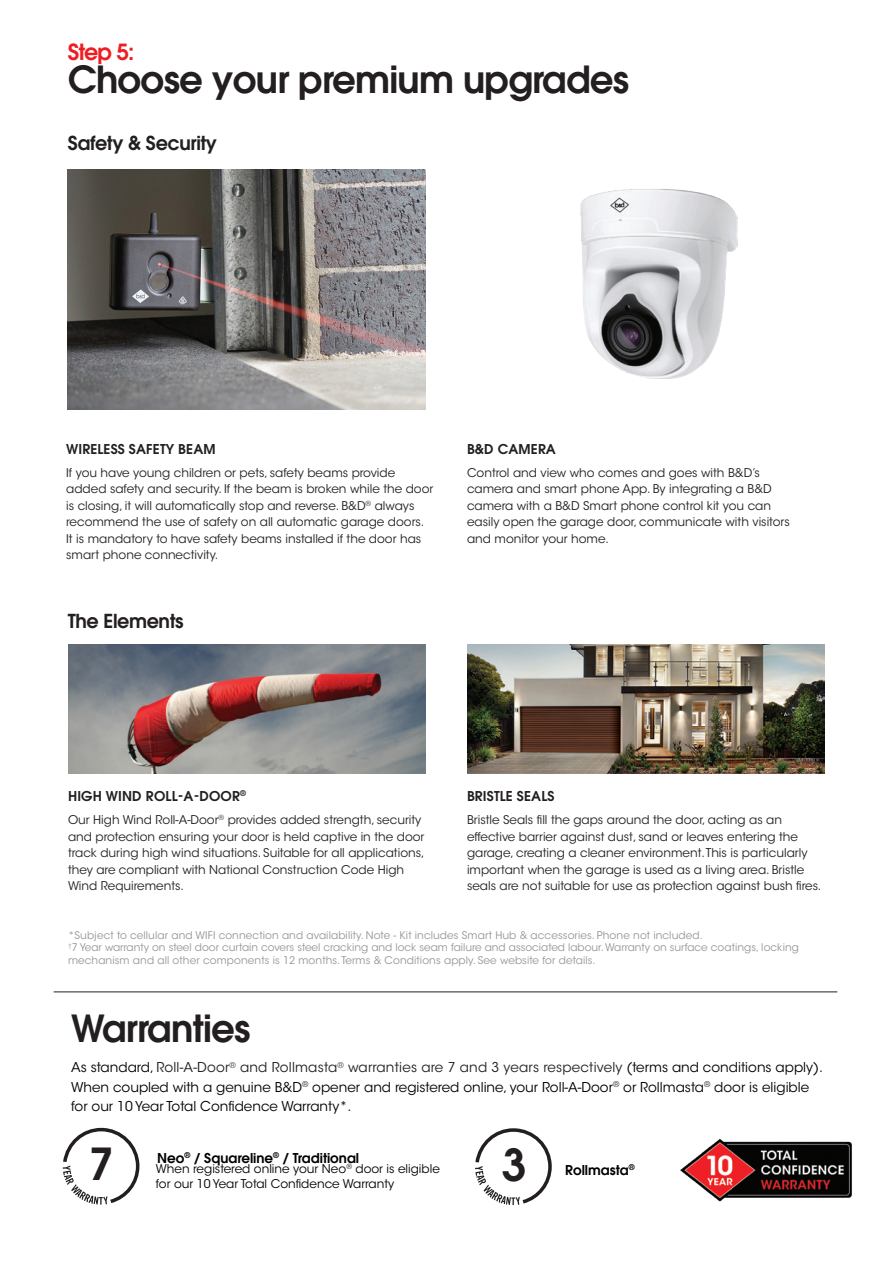
<style>
.page{position:relative;width:893px;height:1263px;background:#fff}
.page>*{position:absolute;margin:0;border:0;box-sizing:border-box;transform-origin:0 0}
.t1{font:600 43.8px "ITC Avant Garde Pro";color:#231f20}
.t2{font:600 37.2px "ITC Avant Garde Pro";letter-spacing:-.02em;color:#231f20}
.t3{font:600 22.2px "ITC Avant Garde Pro";color:#ee1d23}
.t4{font:600 19.2px "ITC Avant Garde Pro";letter-spacing:-.02em;color:#231f20}
.t5{font:13.5px/19.5px "ITC Avant Garde Std";color:#010000}
.t6{font:600 13.5px "ITC Avant Garde Pro";letter-spacing:.01em;color:#231f20}
.t7{font:600 13.5px "ITC Avant Garde Pro";color:#010000}
.t8{font:12px/16.5px "ITC Avant Garde Std";color:#231f20}
.t9{font:12px/15px "ITC Avant Garde Std";color:#010000}
.t10{font:10.5px/12.6px "ITC Avant Garde Std";letter-spacing:.01em;color:#939598}
.t11{font:600 7.8px "ITC Avant Garde Pro";color:#010000}
.s1{color:#231f20}
</style>
<div class="page">
<hr style="left:54px;top:992px;width:783px;height:1px;background:#231f20">
<img style="left:67px;top:169px;width:359px;height:241px">
<img style="left:68px;top:644px;width:358px;height:130px">
<img style="left:467px;top:644px;width:358px;height:130px">
<img style="left:581px;top:189px;width:156px;height:189px">
<svg style="left:63px;top:1128px;width:76px;height:76px"></svg>
<svg style="left:475px;top:1128px;width:77px;height:77px"></svg>
<img style="left:680px;top:1139px;width:172px;height:63px">
<h3 class="t3" style="left:68px;top:37px;width:68px">Step 5:</h3>
<h2 class="t2" style="left:68px;top:55px;width:563px">Choose your premium upgrades</h2>
<h3 class="t4" style="left:68px;top:131px;width:151px">Safety &amp; Security</h3>
<p class="t6" style="left:66px;top:440px;width:151px">WIRELESS SAFETY BEAM</p>
<p class="t8" style="left:66px;top:464px;width:369px">If you have young children or pets, safety beams provide added safety and security. If the beam is broken while the door is closing, it will automatically stop and reverse. B&amp;D<sup>®</sup> always recommend the use of safety on all automatic garage doors.<br>It is mandatory to have safety beams installed if the door has smart phone connectivity.</p>
<h3 class="t4" style="left:68px;top:609px;width:117px">The Elements</h3>
<p class="t6" style="left:467px;top:440px;width:90px">B&amp;D CAMERA</p>
<p class="t8" style="left:467px;top:464px;width:324px">Control and view who comes and goes with B&amp;D’s camera and smart phone App. By integrating a B&amp;D camera with a B&amp;D Smart phone control kit you can easily open the garage door, communicate with visitors and monitor your home.</p>
<p class="t6" style="left:68px;top:787px;width:179px">HIGH WIND ROLL-A-DOOR<sup>®</sup></p>
<p class="t6" style="left:467px;top:787px;width:89px">BRISTLE SEALS</p>
<p class="t8" style="left:68px;top:812px;width:358px">Our High Wind Roll-A-Door<sup>®</sup> provides added strength, security and protection ensuring your door is held captive in the door track during high wind situations. Suitable for all applications, they are compliant with National Construction Code High Wind Requirements.</p>
<p class="t8" style="left:467px;top:812px;width:356px">Bristle Seals fill the gaps around the door, acting as an effective barrier against dust, sand or leaves entering the garage, creating a cleaner environment. This is particularly important when the garage is used as a living area. Bristle seals are not suitable for use as protection against bush fires.</p>
<p class="t10" style="left:68px;top:928px;width:732px">*Subject to cellular and WIFI connection and availability. Note - Kit includes Smart Hub &amp; accessories. Phone not included.<br><sup>†</sup>7 Year warranty on steel door curtain covers steel cracking and lock seam failure and associated labour. Warranty on surface coatings, locking mechanism and all other components is 12 months. Terms &amp; Conditions apply. See website for details.</p>
<h2 class="t2" style="left:71px;top:1004px;width:181px">Warranties</h2>
<p class="t5" style="left:71px;top:1058px;width:753px">As standard, <span class="s1">Roll-A-Door</span><sup>®</sup> <span class="s1">and Rollmasta</span><sup>®</sup> <span class="s1">warranties are 7 and 3 years respectively</span> (terms and conditions apply).<br>When coupled with a genuine B&amp;D<sup>®</sup> opener and registered online, your Roll-A-Door<sup>®</sup> or Rollmasta<sup>®</sup> door is eligible for our 10 Year Total Confidence Warranty*.</p>
<h1 class="t1" style="left:89px;top:1135px;width:26px">7</h1>
<h1 class="t1" style="left:501px;top:1136px;width:26px">3</h1>
<p class="t7" style="left:157px;top:1149px;width:203px">Neo<sup>®</sup> / Squareline<sup>®</sup> / Traditional</p>
<p class="t9" style="left:156px;top:1162px;width:285px">When registered online your Neo<sup>®</sup> door is eligible for our 10 Year Total Confidence Warranty</p>
<p class="t11" style="left:629px;top:1162px;width:7px">®</p>
<p class="t7" style="left:565px;top:1161px;width:65px">Rollmasta</p>
</div>
